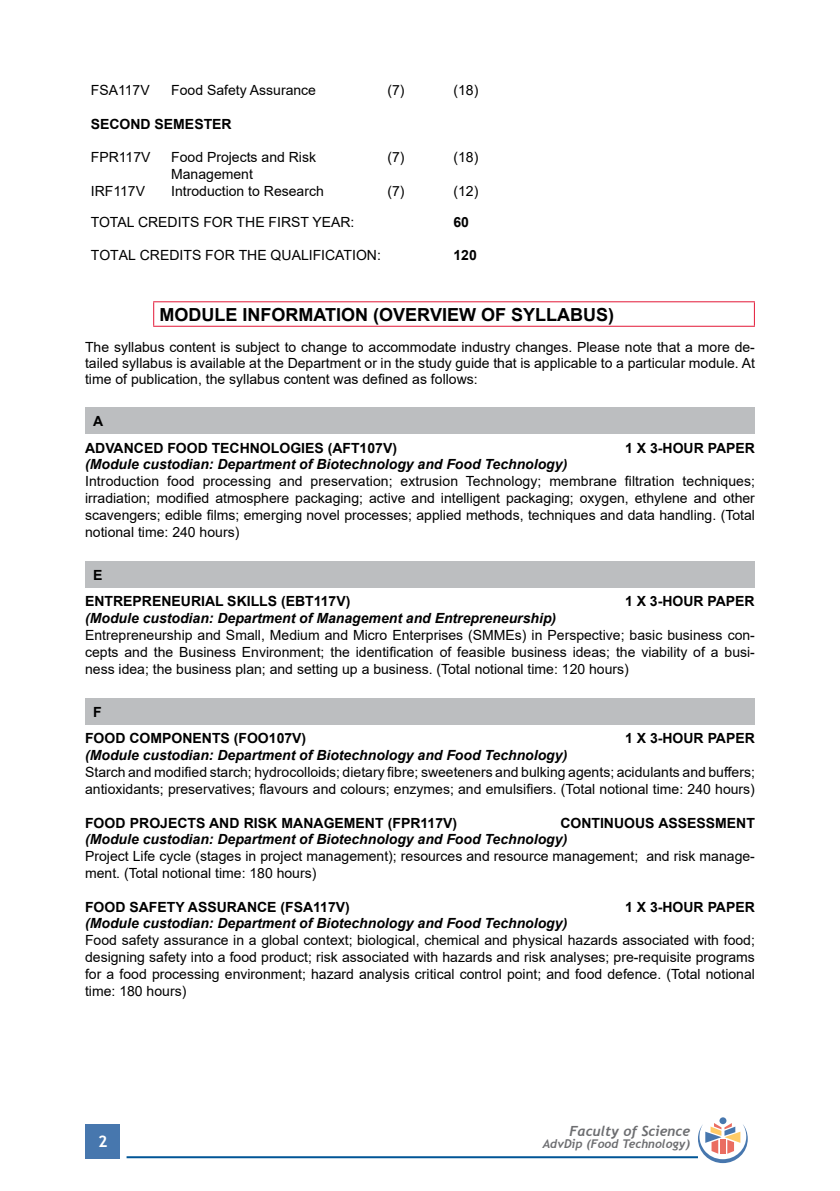
<style>
.page{position:relative;width:840px;height:1191px;background:#fff}
.page>*{position:absolute;margin:0;border:0;box-sizing:border-box;transform-origin:0 0}
.t1{font:700 18px "Arial";color:#000}
.t2{font:700 16px "Trebuchet MS";color:#fff}
.t3{font:14px/16.8px "Arial";color:#000;text-align:justify}
.t4{font:italic 700 14px "Arial";color:#000}
.t5{font:700 14px/26.8px "Arial";color:#000}
.t6{font:italic 700 14px "Trebuchet";color:#6d6e71}
.t7{font:italic 700 12px "Trebuchet";color:#6d6e71}
</style>
<div class="page">
<div style="left:86px;top:1124px;width:34px;height:34px;background:#4777ae"></div>
<hr style="left:126px;top:1156px;width:571px;height:2px;background:#005596">
<div style="left:719px;top:1117px;width:7px;height:7px;background:#4777ae;border-radius:50%"></div>
<svg style="left:697px;top:1123px;width:50px;height:40px"></svg>
<hr style="left:153px;top:301px;width:601px;height:1px;background:#e31837">
<svg style="left:153px;top:302px;width:1px;height:24px"></svg>
<svg style="left:753px;top:302px;width:1px;height:24px"></svg>
<hr style="left:153px;top:326px;width:601px;height:1px;background:#e31837">
<div style="left:85px;top:407px;width:669px;height:27px;background:#bcbec0"></div>
<div style="left:85px;top:561px;width:669px;height:26px;background:#bcbec0"></div>
<div style="left:85px;top:698px;width:669px;height:26px;background:#bcbec0"></div>
<p class="t3" style="left:91px;top:82px;width:60px">FSA117V</p>
<p class="t3" style="left:171px;top:82px;width:146px">Food Safety Assurance</p>
<p class="t3" style="left:387px;top:82px;width:19px">(7)</p>
<p class="t3" style="left:453px;top:82px;width:26px">(18)</p>
<p class="t5" style="left:91px;top:111px;width:142px">SECOND SEMESTER</p>
<p class="t3" style="left:91px;top:149px;width:61px">FPR117V</p>
<p class="t3" style="left:171px;top:149px;width:146px">Food Projects and Risk</p>
<p class="t3" style="left:387px;top:149px;width:19px">(7)</p>
<p class="t3" style="left:453px;top:149px;width:26px">(18)</p>
<p class="t3" style="left:171px;top:166px;width:83px">Management</p>
<p class="t3" style="left:91px;top:183px;width:56px">IRF117V</p>
<p class="t3" style="left:171px;top:183px;width:154px">Introduction to Research</p>
<p class="t3" style="left:387px;top:183px;width:19px">(7)</p>
<p class="t3" style="left:453px;top:183px;width:26px">(12)</p>
<p class="t3" style="left:91px;top:213px;width:265px">TOTAL CREDITS FOR THE FIRST YEAR:</p>
<p class="t5" style="left:453px;top:209px;width:17px">60</p>
<p class="t3" style="left:91px;top:246px;width:291px">TOTAL CREDITS FOR THE QUALIFICATION:</p>
<p class="t5" style="left:453px;top:241px;width:25px">120</p>
<p class="t1" style="left:159px;top:301px;width:456px">MODULE INFORMATION (OVERVIEW OF SYLLABUS)</p>
<p class="t3" style="left:85px;top:338px;width:671px;line-height:16px">The syllabus content is subject to change to accommodate industry changes. Please note that a more de&shy;tailed syllabus is available at the Department or in the study guide that is applicable to a particular module. At time of publication, the syllabus content was defined as follows:</p>
<p class="t5" style="left:85px;top:407px;width:313px;text-indent:8px">A<br>ADVANCED FOOD TECHNOLOGIES (AFT107V)</p>
<p class="t5" style="left:625px;top:434px;width:131px">1 X 3-HOUR PAPER</p>
<p class="t4" style="left:85px;top:455px;width:483px">(Module custodian: Department of Biotechnology and Food Technology)</p>
<p class="t3" style="left:85px;top:473px;width:671px">Introduction food processing and preservation; extrusion Technology; membrane filtration techniques; irradiation; modified atmosphere packaging; active and intelligent packaging; oxygen, ethylene and other scavengers; edible films; emerging novel processes; applied methods, techniques and data handling. (Total notional time: 240 hours)</p>
<p class="t5" style="left:85px;top:561px;width:266px;text-indent:8px">E<br>ENTREPRENEURIAL SKILLS (EBT117V)</p>
<p class="t5" style="left:624px;top:588px;width:131px">1 X 3-HOUR PAPER</p>
<p class="t4" style="left:85px;top:609px;width:472px">(Module custodian: Department of Management and Entrepreneurship)</p>
<p class="t3" style="left:85px;top:626px;width:671px">Entrepreneurship and Small, Medium and Micro Enterprises (SMMEs) in Perspective; basic business con&shy;cepts and the Business Environment; the identification of feasible business ideas; the viability of a busi&shy;ness idea; the business plan; and setting up a business. (Total notional time: 120 hours)</p>
<p class="t5" style="left:85px;top:698px;width:222px;text-indent:8px">F<br>FOOD COMPONENTS (FOO107V)</p>
<p class="t5" style="left:624px;top:725px;width:131px">1 X 3-HOUR PAPER</p>
<p class="t4" style="left:85px;top:746px;width:483px">(Module custodian: Department of Biotechnology and Food Technology)</p>
<p class="t3" style="left:85px;top:763px;width:671px">Starch and modified starch; hydrocolloids; dietary fibre; sweeteners and bulking agents; acidulants and buffers; antioxidants; preservatives; flavours and colours; enzymes; and emulsifiers. (Total notional time: 240 hours)</p>
<p class="t5" style="left:85px;top:809px;width:373px">FOOD PROJECTS AND RISK MANAGEMENT (FPR117V)</p>
<p class="t5" style="left:560px;top:809px;width:196px">CONTINUOUS ASSESSMENT</p>
<p class="t4" style="left:85px;top:830px;width:483px">(Module custodian: Department of Biotechnology and Food Technology)</p>
<p class="t3" style="left:85px;top:847px;width:671px">Project Life cycle (stages in project management); resources and resource management; and risk manage&shy;ment. (Total notional time: 180 hours)</p>
<p class="t5" style="left:85px;top:893px;width:266px">FOOD SAFETY ASSURANCE (FSA117V)</p>
<p class="t5" style="left:624px;top:893px;width:131px">1 X 3-HOUR PAPER</p>
<p class="t4" style="left:85px;top:914px;width:483px">(Module custodian: Department of Biotechnology and Food Technology)</p>
<p class="t3" style="left:85px;top:931px;width:671px">Food safety assurance in a global context; biological, chemical and physical hazards associated with food; designing safety into a food product; risk associated with hazards and risk analyses; pre-requisite programs for a food processing environment; hazard analysis critical control point; and food defence. (Total notional time: 180 hours)</p>
<p class="t2" style="left:98px;top:1131px;width:11px">2</p>
<p class="t6" style="left:569px;top:1121px;width:122px">Faculty of Science</p>
<p class="t7" style="left:542px;top:1135px;width:149px">AdvDip (Food Technology)</p>
</div>
